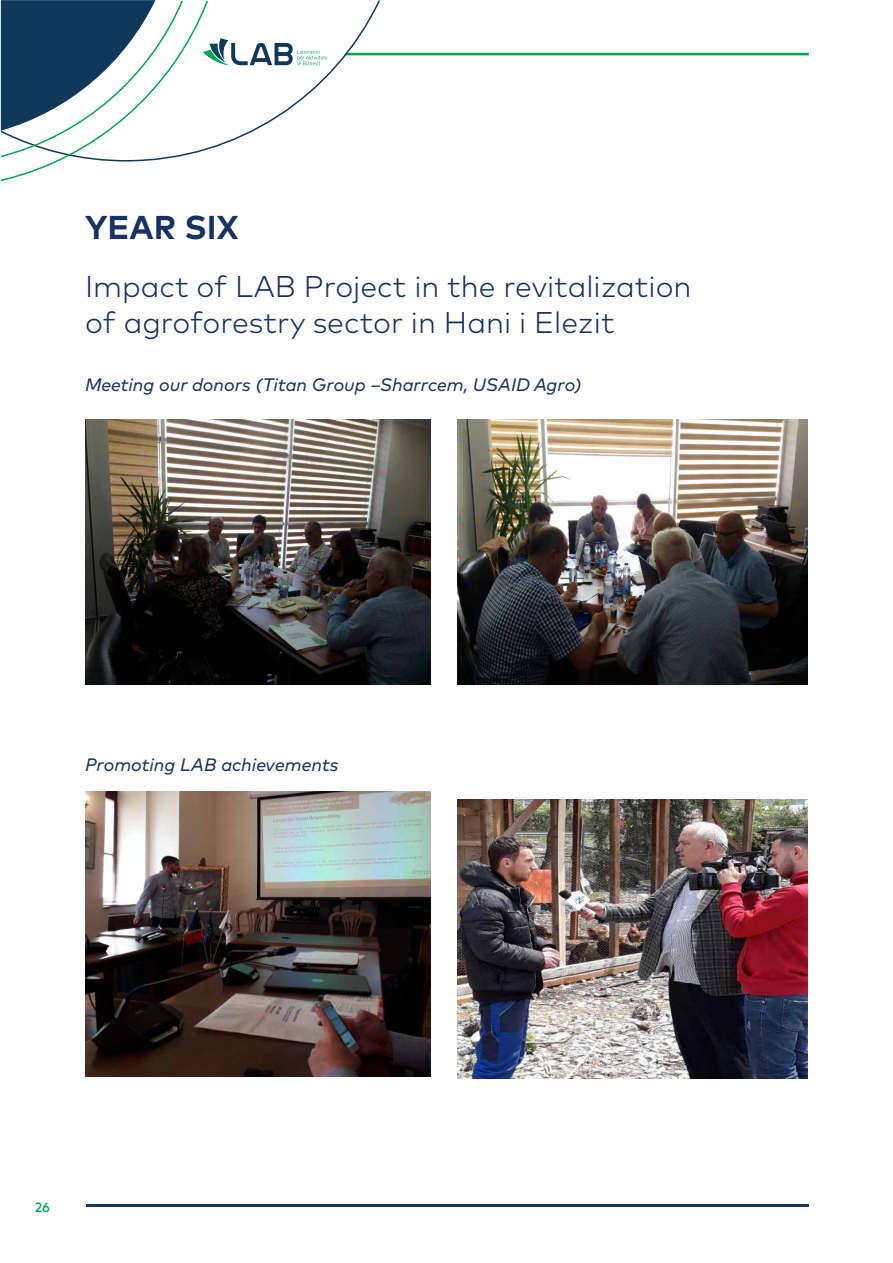
<style>
.page{position:relative;width:893px;height:1263px;background:#fff}
.page>*{position:absolute;margin:0;border:0;box-sizing:border-box;transform-origin:0 0}
.t1{font:700 33px "Mark Pro";color:#163260}
.t2{font:300 30px/36px "Mark Pro";color:#163260}
.t3{font:italic 18px "Mark Pro";color:#163260}
.t4{font:500 13.5px "Mark Pro";color:#00a651}
</style>
<div class="page">
<svg style="left:381px;top:53px;width:428px;height:2px"></svg>
<svg style="left:327px;top:0;width:54px;height:77px"></svg>
<svg style="left:0;top:0;width:327px;height:182px"></svg>
<hr style="left:86px;top:1204px;width:723px;height:2px;background:#10385a">
<img style="left:85px;top:792px;width:345px;height:284px">
<img style="left:85px;top:420px;width:345px;height:264px">
<img style="left:458px;top:420px;width:350px;height:264px">
<img style="left:458px;top:799px;width:350px;height:279px">
<h1 class="t1" style="left:85px;top:202px;width:155px">YEAR SIX</h1>
<h2 class="t2" style="left:85px;top:266px;width:608px">Impact of LAB Project in the revitalization of agroforestry sector in Hani i Elezit</h2>
<p class="t3" style="left:85px;top:371px;width:498px">Meeting our donors (Titan Group –Sharrcem, USAID Agro)</p>
<p class="t3" style="left:85px;top:751px;width:255px">Promoting LAB achievements</p>
<p class="t4" style="left:35px;top:1196px;width:17px">26</p>
</div>
